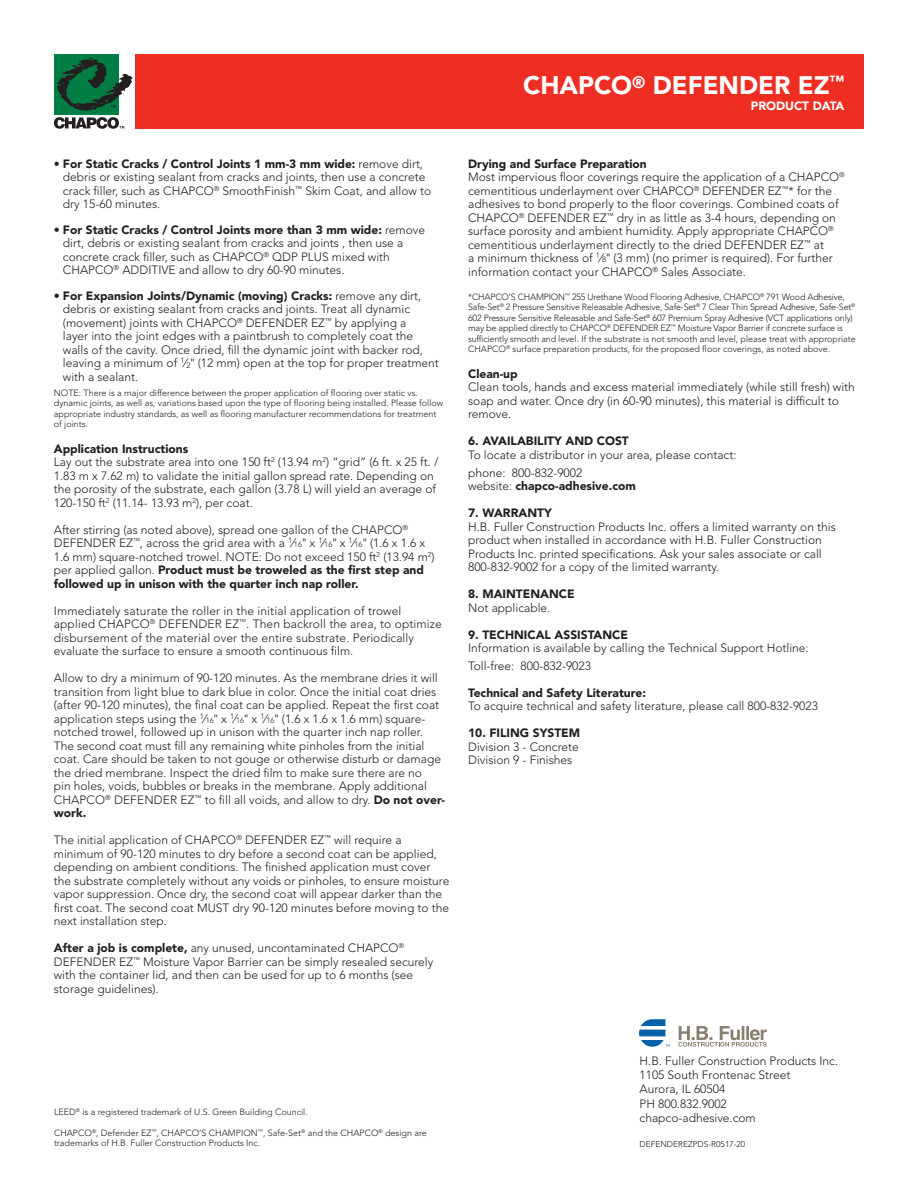
<style>
.page{position:relative;width:918px;height:1188px;background:#fff}
.page>*{position:absolute;margin:0;border:0;box-sizing:border-box;transform-origin:0 0}
.t1{font:900 25.2px "Avenir LT Std";color:#fff}
.Body{font:300 12px/13.5px "Avenir LT Std";color:#231f20}
.Bullets{font:300 12px/13.5px "Avenir LT Std";color:#231f20}
.Body-2{font:900 12px "Avenir LT Std";color:#231f20}
.Subhead_Black{font:900 12px "Avenir LT Std";color:#231f20}
.t2{font:900 12px "Avenir LT Std";color:#fff}
.Body-3{font:300 9px/10.5px "Avenir LT Std";letter-spacing:-.02em;color:#231f20}
.Body-4{font:300 9px/10.5px "Avenir LT Std";color:#231f20}
.t3{font:300 8.4px "Avenir LT Std";color:#231f20}
.s1{font-weight:900}
.s2{font-size:7.8px}
.s3{font-family:"Helvetica Neue LT Std";font-stretch:condensed}
.s4{font-weight:300}
</style>
<div class="page">
<div style="left:136px;top:54px;width:728px;height:75px;background:#ee2e22"></div>
<div style="left:54px;top:54px;width:65px;height:60px;background:#007d43"></div>
<svg style="left:57px;top:58px;width:76px;height:53px"></svg>
<svg style="left:54px;top:117px;width:70px;height:12px"></svg>
<svg style="left:678px;top:1026px;width:89px;height:21px"></svg>
<svg style="left:639px;top:1019px;width:31px;height:28px"></svg>
<p class="Bullets" style="left:63px;top:157px;width:370px;text-indent:-9px">• <span class="s1">For Static Cracks / Control Joints 1 mm-3 mm wide:</span> remove dirt, debris or existing sealant from cracks and joints, then use a concrete crack filler, such as CHAPCO<sup>®</sup> SmoothFinish<sup>™</sup> Skim Coat, and allow to dry 15-60 minutes.</p>
<p class="Bullets" style="left:63px;top:223px;width:364px;text-indent:-9px">• <span class="s1">For Static Cracks / Control Joints more than 3 mm wide:</span> remove dirt, debris or existing sealant from cracks and joints , then use a concrete crack filler, such as CHAPCO<sup>®</sup> QDP PLUS mixed with CHAPCO<sup>®</sup> ADDITIVE and allow to dry 60-90 minutes.</p>
<p class="Bullets" style="left:63px;top:289px;width:377px;text-indent:-9px">• <span class="s1">For Expansion Joints/Dynamic (moving) Cracks:</span> remove any dirt, debris or existing sealant from cracks and joints. Treat all dynamic (movement) joints with CHAPCO<sup>®</sup> DEFENDER EZ<sup>™</sup> by applying a<br>layer into the joint edges with a paintbrush to completely coat the walls of the cavity. Once dried, fill the dynamic joint with backer rod, leaving a minimum of <sup>1</sup>⁄<span class="s2">2</span><span class="s3">"</span> (12 mm) open at the top for proper treatment with a sealant.</p>
<p class="Body-4" style="left:54px;top:387px;width:391px">NOTE: There is a major difference between the proper application of flooring over static vs. dynamic joints, as well as, variations based upon the type of flooring being installed. Please follow appropriate industry standards, as well as flooring manufacturer recommendations for treatment of joints.</p>
<p class="Subhead_Black" style="left:54px;top:441px;width:136px">Application Instructions</p>
<p class="Body" style="left:54px;top:455px;width:386px">Lay out the substrate area into one 150 ft<sup>2</sup> (13.94 m<sup>2</sup>) “grid” (6 ft. x 25 ft. / 1.83 m x 7.62 m) to validate the initial gallon spread rate. Depending on the porosity of the substrate, each gallon (3.78 L) will yield an average of 120-150 ft<sup>2</sup> (11.14- 13.93 m<sup>2</sup>), per coat.</p>
<p class="Body" style="left:54px;top:523px;width:382px">After stirring (as noted above), spread one gallon of the CHAPCO<sup>® </sup>DEFENDER EZ<sup>™</sup>, across the grid area with a <sup>1</sup>⁄<span class="s2">16</span><span class="s3">"</span> x <sup>1</sup>⁄<span class="s2">16</span><span class="s3">"</span> x <sup>1</sup>⁄<span class="s2">16</span><span class="s3">"</span> (1.6 x 1.6 x 1.6 mm) square-notched trowel. NOTE: Do not exceed 150 ft<sup>2</sup> (13.94 m<sup>2</sup>) per applied gallon. <span class="s1">Product must be troweled as the first step and followed up in unison with the quarter inch nap roller.</span></p>
<p class="Body" style="left:54px;top:604px;width:389px">Immediately saturate the roller in the initial application of trowel applied CHAPCO<sup>®</sup> DEFENDER EZ<sup>™</sup>. Then backroll the area, to optimize disbursement of the material over the entire substrate. Periodically evaluate the surface to ensure a smooth continuous film.</p>
<p class="Body" style="left:54px;top:671px;width:393px">Allow to dry a minimum of 90-120 minutes. As the membrane dries it will transition from light blue to dark blue in color. Once the initial coat dries (after 90-120 minutes), the final coat can be applied. Repeat the first coat application steps using the <sup>1</sup>⁄<span class="s2">16</span><span class="s3">"</span> x <sup>1</sup>⁄<span class="s2">16</span><span class="s3">"</span> x <sup>1</sup>⁄<span class="s2">16</span><span class="s3">"</span> (1.6 x 1.6 x 1.6 mm) square&shy;notched trowel, followed up in unison with the quarter inch nap roller.<br>The second coat must fill any remaining white pinholes from the initial coat. Care should be taken to not gouge or otherwise disturb or damage the dried membrane. Inspect the dried film to make sure there are no<br>pin holes, voids, bubbles or breaks in the membrane. Apply additional CHAPCO<sup>®</sup> DEFENDER EZ<sup>™</sup> to fill all voids, and allow to dry. <span class="s1">Do not over&shy;work.</span></p>
<p class="Body" style="left:54px;top:833px;width:397px">The initial application of CHAPCO<sup>®</sup> DEFENDER EZ<sup>™</sup> will require a minimum of 90-120 minutes to dry before a second coat can be applied, depending on ambient conditions. The finished application must cover the substrate completely without any voids or pinholes, to ensure moisture vapor suppression. Once dry, the second coat will appear darker than the first coat. The second coat MUST dry 90-120 minutes before moving to the next installation step.</p>
<p class="Body" style="left:54px;top:941px;width:381px"><span class="s1">After a job is complete,</span> any unused, uncontaminated CHAPCO<sup>® </sup>DEFENDER EZ<sup>™</sup> Moisture Vapor Barrier can be simply resealed securely with the container lid, and then can be used for up to 6 months (see storage guidelines).</p>
<p class="t1" style="left:523px;top:70px;width:323px">CHAPCO<sup>®</sup> DEFENDER EZ<sup>™</sup></p>
<p class="t2" style="left:751px;top:98px;width:95px">PRODUCT DATA</p>
<p class="Body-2" style="left:468px;top:156px;width:180px">Drying and Surface Preparation</p>
<p class="Body" style="left:468px;top:170px;width:378px">Most impervious floor coverings require the application of a CHAPCO<sup>® </sup>cementitious underlayment over CHAPCO<sup>®</sup> DEFENDER EZ<sup>™</sup>* for the adhesives to bond properly to the floor coverings. Combined coats of CHAPCO<sup>®</sup> DEFENDER EZ<sup>™</sup> dry in as little as 3-4 hours, depending on surface porosity and ambient humidity. Apply appropriate CHAPCO<sup>® </sup>cementitious underlayment directly to the dried DEFENDER EZ<sup>™</sup> at<br>a minimum thickness of <sup>1</sup>⁄<span class="s2">8</span><span class="s3">"</span> (3 mm) (no primer is required). For further information contact your CHAPCO<sup>®</sup> Sales Associate.</p>
<p class="Body-3" style="left:468px;top:291px;width:389px">*CHAPCO’S CHAMPION<sup>™</sup> 255 Urethane Wood Flooring Adhesive, CHAPCO<sup>®</sup> 791 Wood Adhesive, Safe-Set<sup>®</sup> 2 Pressure Sensitive Releasable Adhesive, Safe-Set<sup>®</sup> 7 Clear Thin Spread Adhesive, Safe-Set<sup>® </sup>602 Pressure Sensitive Releasable and Safe-Set<sup>®</sup> 607 Premium Spray Adhesive (VCT applications only) may be applied directly to CHAPCO<sup>®</sup> DEFENDER EZ<sup>™</sup> Moisture Vapor Barrier if concrete surface is sufficiently smooth and level. If the substrate is not smooth and level, please treat with appropriate CHAPCO<sup>®</sup> surface preparation products, for the proposed floor coverings, as noted above.</p>
<p class="Body-2" style="left:468px;top:366px;width:51px">Clean-up</p>
<p class="Body" style="left:468px;top:380px;width:388px">Clean tools, hands and excess material immediately (while still fresh) with soap and water. Once dry (in 60-90 minutes), this material is difficult to remove.</p>
<p class="Body-2" style="left:468px;top:434px;width:162px">6. AVAILABILITY AND COST</p>
<p class="Body" style="left:468px;top:448px;width:270px">To locate a distributor in your area, please contact:</p>
<p class="Body" style="left:468px;top:466px;width:116px">phone: 800-832-9002</p>
<p class="Body-2" style="left:468px;top:479px;width:169px"><span class="s4">website:</span> chapco-adhesive.com</p>
<p class="Body-2" style="left:468px;top:506px;width:85px">7. WARRANTY</p>
<p class="Body" style="left:468px;top:520px;width:369px">H.B. Fuller Construction Products Inc. offers a limited warranty on this product when installed in accordance with H.B. Fuller Construction Products Inc. printed specifications. Ask your sales associate or call 800-832-9002 for a copy of the limited warranty.</p>
<p class="Body-2" style="left:468px;top:587px;width:108px">8. MAINTENANCE</p>
<p class="Body" style="left:468px;top:601px;width:84px">Not applicable.</p>
<p class="Body-2" style="left:468px;top:627px;width:161px">9. TECHNICAL ASSISTANCE</p>
<p class="Body" style="left:468px;top:641px;width:342px">Information is available by calling the Technical Support Hotline:</p>
<p class="Body" style="left:468px;top:659px;width:124px">Toll-free: 800-832-9023</p>
<p class="Body-2" style="left:468px;top:685px;width:179px">Technical and Safety Literature:</p>
<p class="Body" style="left:468px;top:699px;width:351px">To acquire technical and safety literature, please call 800-832-9023</p>
<p class="Body-2" style="left:468px;top:726px;width:113px">10. FILING SYSTEM</p>
<p class="Body" style="left:468px;top:740px;width:112px">Division 3 - Concrete</p>
<p class="Body" style="left:468px;top:753px;width:106px">Division 9 - Finishes</p>
<p class="Body-4" style="left:54px;top:1107px;width:255px">LEED<sup>®</sup> is a registered trademark of U.S. Green Building Council.</p>
<p class="Body-4" style="left:54px;top:1128px;width:374px">CHAPCO<sup>®</sup>, Defender EZ<sup>™</sup>, CHAPCO’S CHAMPION<sup>™</sup>, Safe-Set<sup>®</sup> and the CHAPCO<sup>®</sup> design are trademarks of H.B. Fuller Construction Products Inc.</p>
<p class="Body" style="left:640px;top:1054px;width:200px">H.B. Fuller Construction Products Inc.</p>
<p class="Body" style="left:640px;top:1068px;width:152px">1105 South Frontenac Street</p>
<p class="Body" style="left:640px;top:1083px;width:87px">Aurora, IL 60504</p>
<p class="Body" style="left:640px;top:1097px;width:89px">PH 800.832.9002</p>
<p class="Body" style="left:640px;top:1111px;width:118px">chapco-adhesive.com</p>
<p class="t3" style="left:640px;top:1139px;width:107px">DEFENDEREZPDS-R0517-20</p>
</div>
